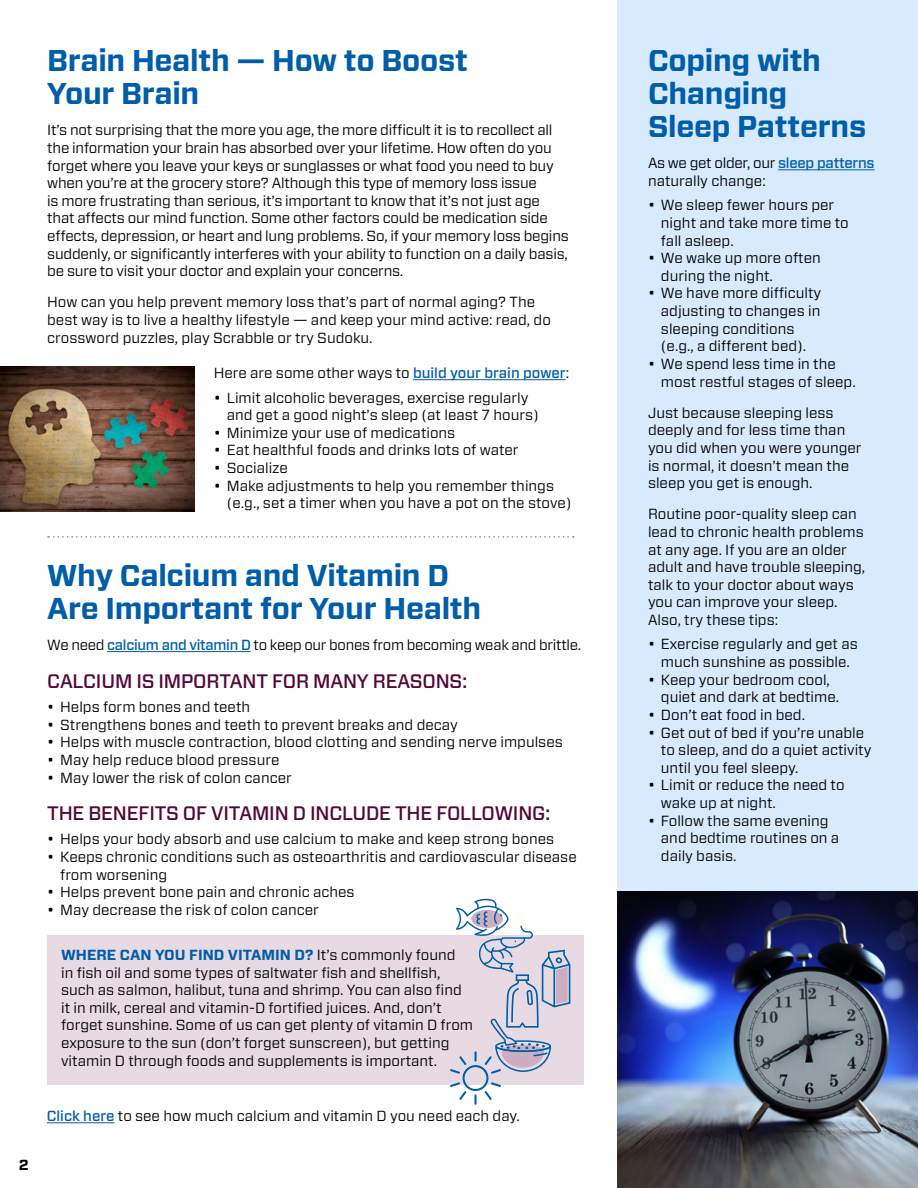
<style>
.page{position:relative;width:918px;height:1188px;background:#fff}
.page>*{position:absolute;margin:0;border:0;box-sizing:border-box;transform-origin:0 0}
.head_1{font:700 30px/33px "Forza";letter-spacing:-.01em;color:#005daa}
.head_2{font:500 19.5px "Forza";letter-spacing:-.01em;color:#540836}
.body_copy{font:14.7px/17.7px "Forza";letter-spacing:-.005em;color:#000}
.indent_1{font:14.7px/17.7px "Forza";color:#000}
.indent_1_first{font:14.7px/17.7px "Forza";color:#000}
.body_copy-2{font:700 14.7px "Forza";color:#000}
.s1{font-weight:500;color:#005daa}
.s2{font-weight:700;color:#005daa}
</style>
<div class="page">
<div style="left:48px;top:935px;width:536px;height:149px;background:#e7dae2"></div>
<div style="left:618px;top:0;width:300px;height:1188px;background:#d8eafd"></div>
<hr style="left:778px;top:169px;width:97px;height:1px;background:#005daa">
<svg style="left:48px;top:536px;width:526px;height:2px"></svg>
<hr style="left:47px;top:1122px;width:68px;height:1px;background:#005daa">
<img style="left:0;top:367px;width:194px;height:145px">
<hr style="left:107px;top:651px;width:144px;height:1px;background:#005daa">
<hr style="left:413px;top:379px;width:153px;height:1px;background:#005daa">
<img style="left:618px;top:891px;width:300px;height:297px">
<svg style="left:450px;top:898px;width:120px;height:207px"></svg>
<p class="head_1" style="left:47px;top:45px;width:422px">Brain Health — How to Boost<br>Your Brain</p>
<p class="body_copy" style="left:47px;top:121px;width:523px">It’s not surprising that the more you age, the more difficult it is to recollect all the information your brain has absorbed over your lifetime. How often do you forget where you leave your keys or sunglasses or what food you need to buy when you’re at the grocery store? Although this type of memory loss issue<br>is more frustrating than serious, it’s important to know that it’s not just age that affects our mind function. Some other factors could be medication side effects, depression, or heart and lung problems. So, if your memory loss begins suddenly, or significantly interferes with your ability to function on a daily basis, be sure to visit your doctor and explain your concerns.</p>
<p class="body_copy" style="left:47px;top:293px;width:505px">How can you help prevent memory loss that’s part of normal aging? The best way is to live a healthy lifestyle — and keep your mind active: read, do crossword puzzles, play Scrabble or try Sudoku.</p>
<p class="body_copy" style="left:214px;top:364px;width:357px">Here are some other ways to <span class="s1">build your brain power</span>:</p>
<p class="indent_1_first" style="left:227px;top:388px;width:313px;text-indent:-13px">• Limit alcoholic beverages, exercise regularly and get a good night’s sleep (at least 7 hours)</p>
<p class="indent_1" style="left:214px;top:424px;width:243px">• Minimize your use of medications</p>
<p class="indent_1" style="left:214px;top:441px;width:306px">• Eat healthful foods and drinks lots of water</p>
<p class="indent_1" style="left:214px;top:459px;width:76px">• Socialize</p>
<p class="indent_1" style="left:227px;top:477px;width:346px;text-indent:-13px">• Make adjustments to help you remember things (e.g., set a timer when you have a pot on the stove)</p>
<p class="body_copy-2" style="left:19px;top:1155px;width:11px">2</p>
<p class="head_1" style="left:47px;top:559px;width:436px">Why Calcium and Vitamin D<br>Are Important for Your Health</p>
<p class="body_copy" style="left:47px;top:636px;width:535px">We need <span class="s1">calcium and vitamin D</span> to keep our bones from becoming weak and brittle.</p>
<p class="head_2" style="left:47px;top:668px;width:422px">CALCIUM IS IMPORTANT FOR MANY REASONS:</p>
<p class="indent_1_first" style="left:47px;top:698px;width:204px">• Helps form bones and teeth</p>
<p class="indent_1" style="left:47px;top:715px;width:412px">• Strengthens bones and teeth to prevent breaks and decay</p>
<p class="indent_1" style="left:47px;top:733px;width:517px">• Helps with muscle contraction, blood clotting and sending nerve impulses</p>
<p class="indent_1" style="left:47px;top:751px;width:234px">• May help reduce blood pressure</p>
<p class="indent_1" style="left:47px;top:768px;width:246px">• May lower the risk of colon cancer</p>
<p class="head_2" style="left:47px;top:800px;width:505px">THE BENEFITS OF VITAMIN D INCLUDE THE FOLLOWING:</p>
<p class="indent_1_first" style="left:47px;top:830px;width:509px">• Helps your body absorb and use calcium to make and keep strong bones</p>
<p class="indent_1" style="left:60px;top:848px;width:518px;text-indent:-13px">• Keeps chronic conditions such as osteoarthritis and cardiovascular disease from worsening</p>
<p class="indent_1" style="left:47px;top:883px;width:309px">• Helps prevent bone pain and chronic aches</p>
<p class="indent_1" style="left:47px;top:901px;width:273px">• May decrease the risk of colon cancer</p>
<p class="body_copy" style="left:61px;top:946px;width:414px"><span class="s2">WHERE CAN YOU FIND VITAMIN D?</span> It’s commonly found<br>in fish oil and some types of saltwater fish and shellfish, such as salmon, halibut, tuna and shrimp. You can also find it in milk, cereal and vitamin-D fortified juices. And, don’t forget sunshine. Some of us can get plenty of vitamin D from exposure to the sun (don’t forget sunscreen), but getting vitamin D through foods and supplements is important.</p>
<p class="body_copy" style="left:47px;top:1107px;width:475px"><span class="s1">Click here</span> to see how much calcium and vitamin D you need each day.</p>
<p class="head_1" style="left:648px;top:45px;width:220px">Coping with<br>Changing<br>Sleep Patterns</p>
<p class="body_copy" style="left:648px;top:154px;width:228px">As we get older, our <span class="s1">sleep patterns </span>naturally change:</p>
<p class="indent_1_first" style="left:661px;top:196px;width:189px;text-indent:-13px">• We sleep fewer hours per night and take more time to fall asleep.</p>
<p class="indent_1" style="left:661px;top:249px;width:161px;text-indent:-13px">• We wake up more often during the night.</p>
<p class="indent_1" style="left:661px;top:284px;width:162px;text-indent:-13px">• We have more difficulty adjusting to changes in sleeping conditions (e.g., a different bed).</p>
<p class="indent_1" style="left:661px;top:355px;width:196px;text-indent:-13px">• We spend less time in the most restful stages of sleep.</p>
<p class="body_copy" style="left:648px;top:404px;width:215px">Just because sleeping less deeply and for less time than you did when you were younger is normal, it doesn’t mean the sleep you get is enough.</p>
<p class="body_copy" style="left:648px;top:505px;width:219px">Routine poor-quality sleep can lead to chronic health problems at any age. If you are an older adult and have trouble sleeping, talk to your doctor about ways you can improve your sleep.<br>Also, try these tips:</p>
<p class="indent_1_first" style="left:648px;top:635px;width:211px;text-align:center">• Exercise regularly and get as much sunshine as possible.</p>
<p class="indent_1" style="left:661px;top:671px;width:180px;text-indent:-13px">• Keep your bedroom cool, quiet and dark at bedtime.</p>
<p class="indent_1" style="left:648px;top:706px;width:159px">• Don’t eat food in bed.</p>
<p class="indent_1" style="left:661px;top:723px;width:212px;text-indent:-13px">• Get out of bed if you’re unable to sleep, and do a quiet activity until you feel sleepy.</p>
<p class="indent_1" style="left:661px;top:776px;width:185px;text-indent:-13px">• Limit or reduce the need to wake up at night.</p>
<p class="indent_1" style="left:661px;top:812px;width:180px;text-indent:-13px">• Follow the same evening and bedtime routines on a daily basis.</p>
</div>
